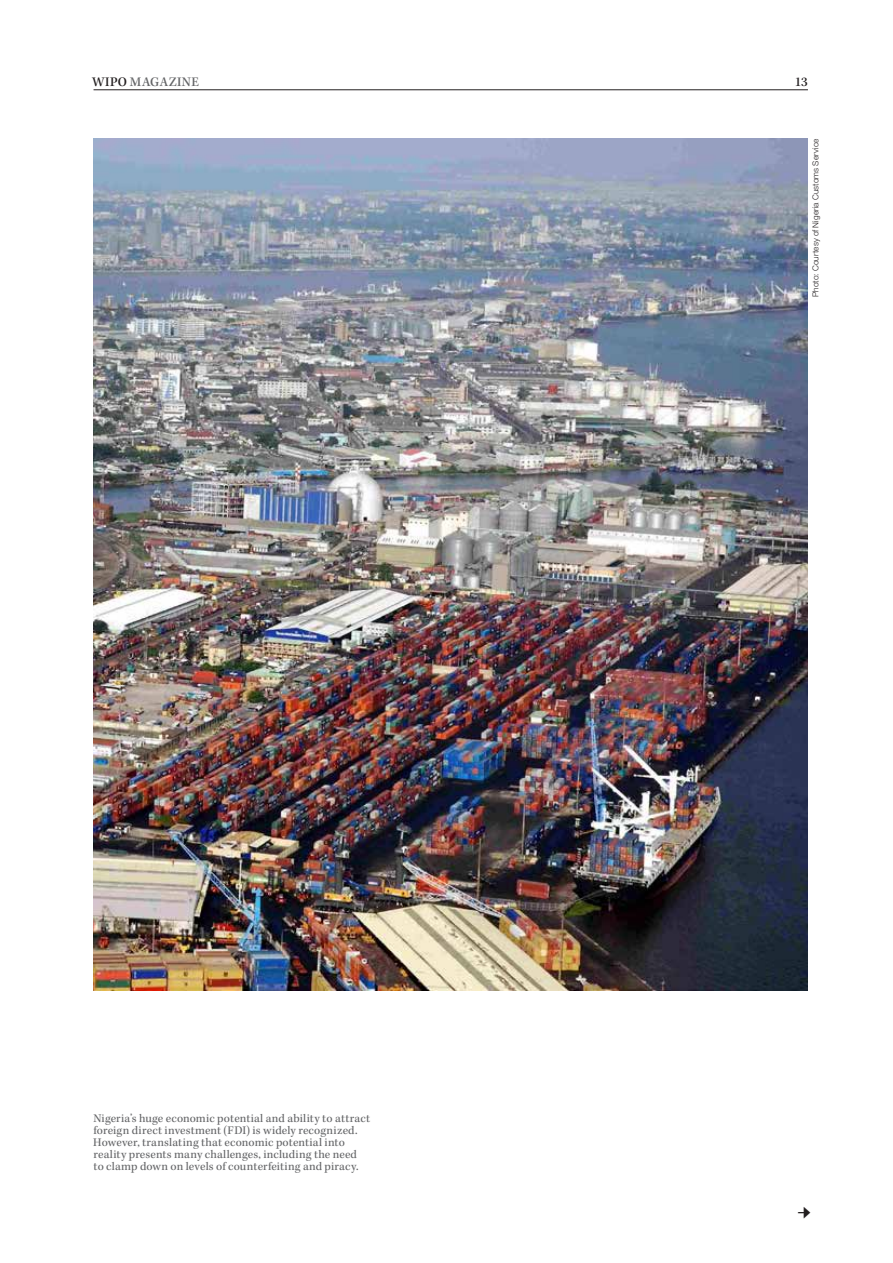
<style>
.page{position:relative;width:893px;height:1263px;background:#fff}
.page>*{position:absolute;margin:0;border:0;box-sizing:border-box;transform-origin:0 0}
.t1{font:300 21px "Kepler Std";color:#231f20}
.t2{font:500 13.5px "Kepler Std";letter-spacing:.035em;color:#636466}
.t3{font:500 13.5px "Kepler Std";color:#231f20}
.t4{font:12px/12px "Kepler Std";letter-spacing:.015em;color:#636466}
.t5{font:300 8.25px "Helvetica Neue LT Std";letter-spacing:.015em;color:#231f20}
.s1{color:#231f20}
</style>
<div class="page">
<hr style="left:94px;top:90px;width:714px;height:1px;background:#231f20">
<img style="left:94px;top:138px;width:714px;height:852px">
<p class="t2" style="left:92px;top:74px;width:109px"><span class="s1">WIPO</span> MAGAZINE</p>
<p class="t3" style="left:795px;top:74px;width:14px">13</p>
<p class="t4" style="left:93px;top:1113px;width:278px">Nigeria’s huge economic potential and ability to attract foreign direct investment (FDI) is widely recognized.<br>However, translating that economic potential into reality presents many challenges, including the need<br>to clamp down on levels of counterfeiting and piracy.</p>
<p class="t5" style="left:811px;top:297px;width:160px;rotate:-90deg">Photo: Courtesy of Nigeria Customs Service</p>
<h1 class="t1" style="left:797px;top:1199px;width:15px">→</h1>
</div>
